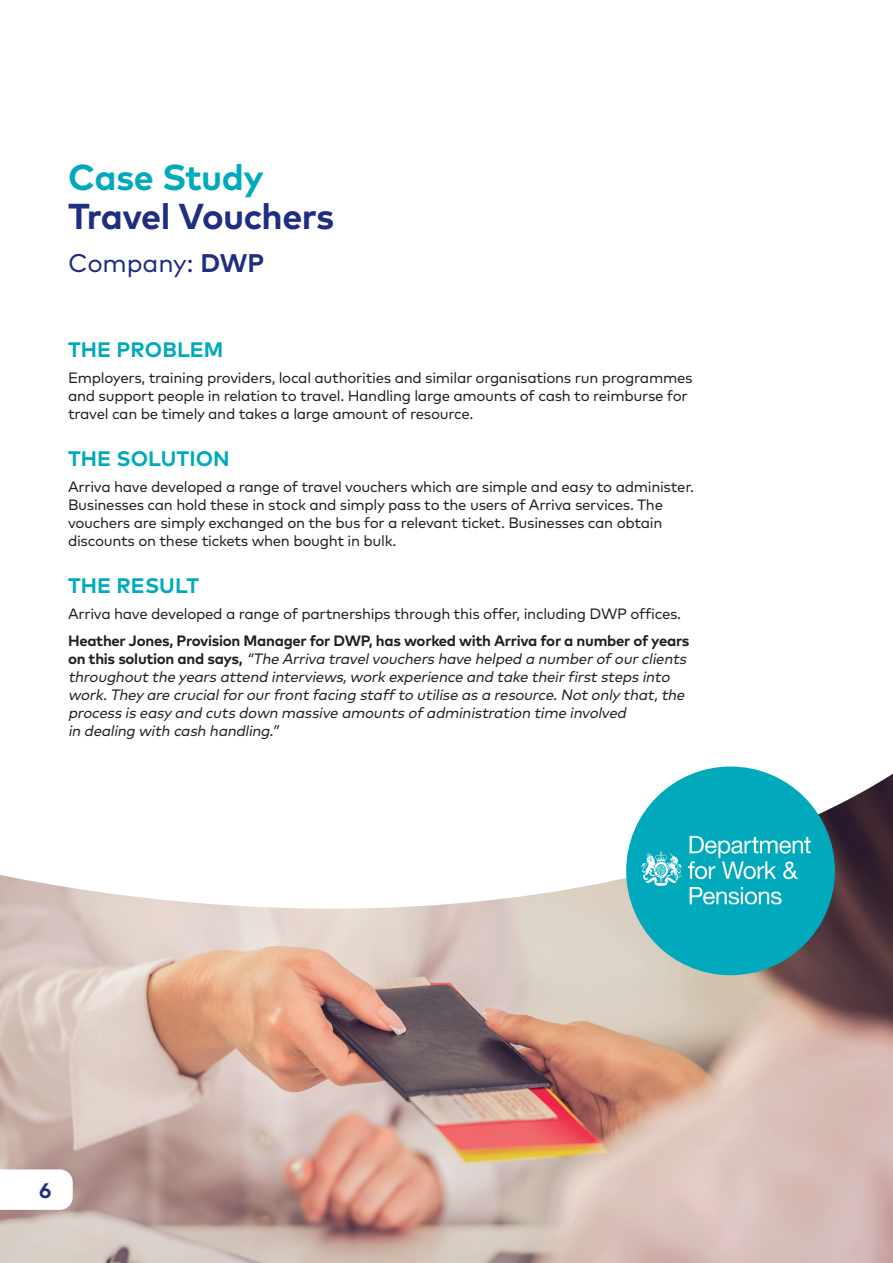
<style>
.page{position:relative;width:893px;height:1263px;background:#fff}
.page>*{position:absolute;margin:0;border:0;box-sizing:border-box;transform-origin:0 0}
.t1{font:700 36px/39px "Mark Pro";letter-spacing:-.015em;color:#1f2d82}
.Company{font:25.5px "Mark Pro";letter-spacing:-.01em;color:#1f2d82}
.Sub_Titles{font:700 21px "Mark Pro";letter-spacing:.005em;color:#00aabc}
.t2{font:700 21px "Mark Pro";color:#1f2d82}
.Body_Black{font:15px/18px "Mark Pro";letter-spacing:-.02em;color:#231f20}
.Body_Black-2{font:italic 15px/18px "Mark Pro";color:#231f20}
.s1{color:#00aabc}
.s2{font-weight:700}
.s3{font-weight:700;font-style:normal}
</style>
<div class="page">
<img style="left:0;top:963px;width:892px;height:300px">
<svg style="left:0;top:774px;width:892px;height:189px"></svg>
<div style="left:626px;top:766px;width:209px;height:209px;background:#00aabc;border-radius:50%"></div>
<img style="left:641px;top:835px;width:170px;height:70px">
<svg style="left:0;top:1169px;width:73px;height:41px"></svg>
<p class="t1" style="left:68px;top:155px;width:268px"><span class="s1">Case Study<br></span>Travel Vouchers</p>
<p class="Company" style="left:68px;top:244px;width:198px">Company: <span class="s2">DWP</span></p>
<p class="Sub_Titles" style="left:68px;top:333px;width:157px">THE PROBLEM</p>
<p class="Body_Black" style="left:68px;top:368px;width:626px">Employers, training providers, local authorities and similar organisations run programmes and support people in relation to travel. Handling large amounts of cash to reimburse for travel can be timely and takes a large amount of resource.</p>
<p class="Sub_Titles" style="left:68px;top:442px;width:163px">THE SOLUTION</p>
<p class="Body_Black" style="left:68px;top:477px;width:628px">Arriva have developed a range of travel vouchers which are simple and easy to administer.<br>Businesses can hold these in stock and simply pass to the users of Arriva services. The vouchers are simply exchanged on the bus for a relevant ticket. Businesses can obtain discounts on these tickets when bought in bulk.</p>
<p class="Sub_Titles" style="left:68px;top:569px;width:133px">THE RESULT</p>
<p class="Body_Black" style="left:68px;top:604px;width:615px">Arriva have developed a range of partnerships through this offer, including DWP offices.</p>
<p class="Body_Black-2" style="left:68px;top:630px;width:623px"><span class="s3">Heather Jones, Provision Manager for DWP, has worked with Arriva for a number of years o n t h i s s o l u ti o n a n d s a ys ,</span> “The Arriva travelvouchers have helped a numberofourclients throughoutthe years attend interviews,work experience and take theirfirststeps into work.Theyare crucialforourfrontfacing staffto utilise as a resource.Notonlythat,the process is easyand cuts down massive amounts ofadministration time involved<br>in dealing with cash handling.”</p>
<h3 class="t2" style="left:39px;top:1174px;width:14px">6</h3>
</div>
